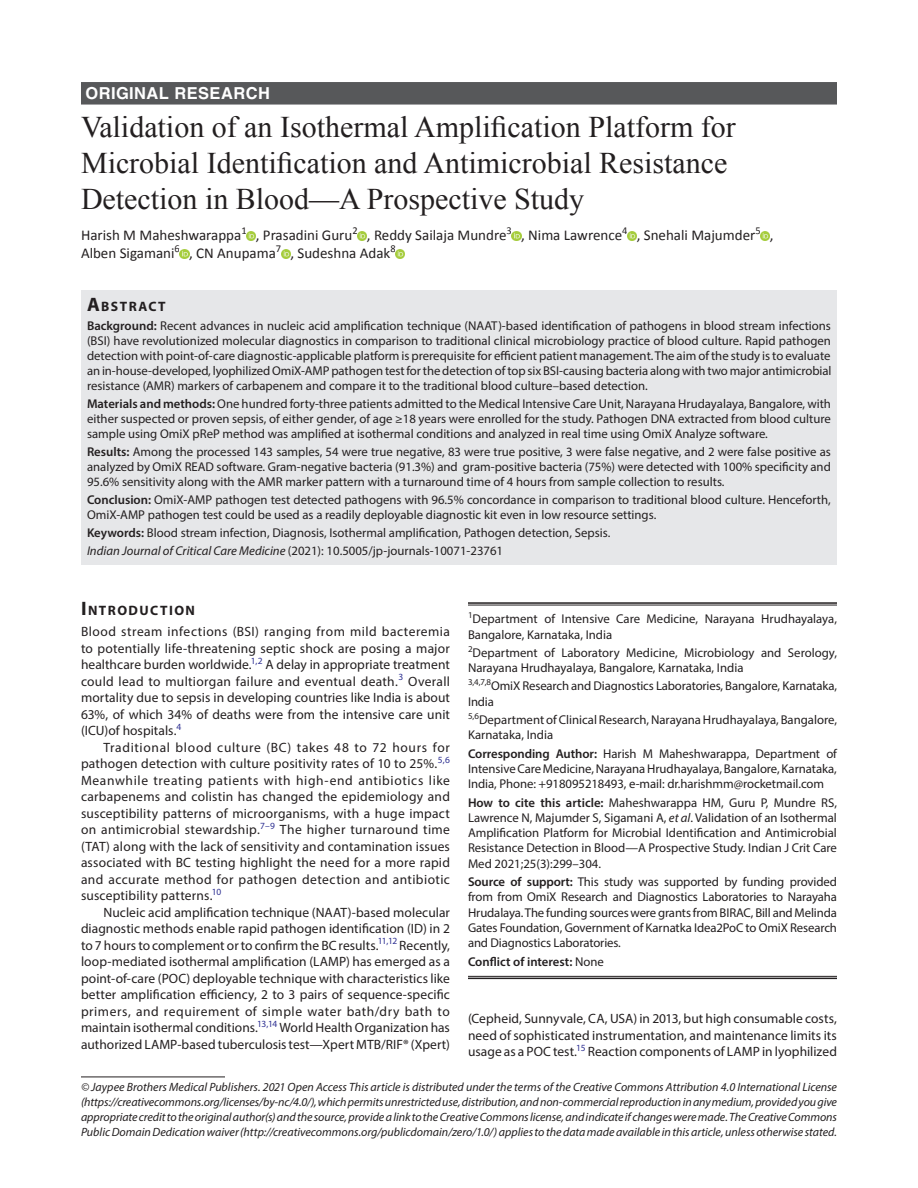
<style>
.page{position:relative;width:918px;height:1188px;background:#fff}
.page>*{position:absolute;margin:0;border:0;box-sizing:border-box;transform-origin:0 0}
.t1{font:30px/36px "Times New Roman";color:#231f20}
.IJCCM-ART{font:700 16.5px "Helvetica LT Std";letter-spacing:.025em;color:#fff}
.AuthorName{font:15px/18px "Calibri";color:#231f20}
.Head-1-first{font:700 13.65px "Myriad Pro";letter-spacing:.105em;color:#231f20}
.AbstractTitle{font:700 13.65px "Myriad Pro";letter-spacing:.105em;color:#231f20}
.Para-Indent{font:13.5px/16.5px "Myriad Pro";letter-spacing:.005em;color:#231f20;text-align:justify}
.Para-NoIndent{font:13.5px/16.5px "Myriad Pro";letter-spacing:.005em;color:#231f20;text-align:justify}
.Keywords{font:12.75px/15px "Myriad Pro";color:#231f20;text-align:justify}
.Corollary-Para{font:12.75px/15.3px "Myriad Pro";letter-spacing:-.005em;color:#231f20;text-align:justify}
.Affiliation{font:12.75px/15.3px "Myriad Pro";color:#231f20}
.Affiliation-first{font:12.75px/15.3px "Myriad Pro";color:#231f20}
.JT_DOI{font:12.75px "Myriad Pro";color:#231f20}
.Corollary-Para-2{font:600 12.75px "Myriad Pro";color:#231f20}
.FootNote{font:italic 12px/15px "Myriad Pro";color:#231f20;text-align:justify}
.s1{font-size:19.5px}
.s2{font-weight:600}
.s3{font-style:italic}
.s4{font-weight:400}
</style>
<div class="page">
<div style="left:81px;top:82px;width:756px;height:23px;background:#57585a"></div>
<div style="left:81px;top:290px;width:756px;height:26px;background:#e6e7e9"></div>
<div style="left:81px;top:315px;width:756px;height:84px;background:#e6e7e9"></div>
<div style="left:81px;top:393px;width:756px;height:54px;background:#e6e7e9"></div>
<div style="left:81px;top:441px;width:756px;height:54px;background:#e6e7e9"></div>
<div style="left:81px;top:489px;width:756px;height:39px;background:#e6e7e9"></div>
<div style="left:81px;top:522px;width:756px;height:24px;background:#e6e7e9"></div>
<div style="left:81px;top:540px;width:756px;height:24px;background:#e6e7e9"></div>
<svg style="left:247px;top:231px;width:9px;height:9px"></svg>
<svg style="left:358px;top:231px;width:9px;height:9px"></svg>
<svg style="left:512px;top:231px;width:9px;height:9px"></svg>
<svg style="left:628px;top:231px;width:9px;height:9px"></svg>
<svg style="left:761px;top:231px;width:9px;height:9px"></svg>
<svg style="left:180px;top:249px;width:9px;height:9px"></svg>
<svg style="left:281px;top:249px;width:9px;height:9px"></svg>
<svg style="left:396px;top:249px;width:9px;height:9px"></svg>
<hr style="left:81px;top:1077px;width:144px;height:1px;background:#231f20">
<hr style="left:468px;top:602px;width:369px;height:2px;background:#231f20">
<hr style="left:468px;top:605px;width:369px;height:1px;background:#231f20">
<hr style="left:468px;top:976px;width:369px;height:1px;background:#231f20">
<hr style="left:468px;top:978px;width:369px;height:1px;background:#231f20">
<p class="IJCCM-ART" style="left:86px;top:83px;width:186px">ORIGINAL RESEARCH</p>
<p class="t1" style="left:81px;top:108px;width:656px">Validation of an Isothermal Amplification Platform for<br>Microbial Identification and Antimicrobial Resistance<br>Detection in Blood—A Prospective Study</p>
<p class="AuthorName" style="left:81px;top:226px;width:694px">Harish M Maheshwarappa<sup>1</sup> , Prasadini Guru<sup>2</sup> , Reddy Sailaja Mundre<sup>3</sup> , Nima Lawrence<sup>4</sup> , Snehali Majumder<sup>5</sup> ,<br>Alben Sigamani<sup>6</sup> , CN Anupama<sup>7</sup> , Sudeshna Adak<sup>8</sup></p>
<p class="AbstractTitle" style="left:87px;top:297px;width:80px"><span class="s1">A</span>BSTRACT</p>
<p class="Keywords" style="left:87px;top:318px;width:746px"><span class="s2">Background:</span> Recent advances in nucleic acid amplification technique (NAAT)-based identification of pathogens in blood stream infections (BSI) have revolutionized molecular diagnostics in comparison to traditional clinical microbiology practice of blood culture. Rapid pathogen detection with point-of-care diagnostic-applicable platform is prerequisite for efficient patient management. The aim of the study is to evaluate an in-house-developed, lyophilized OmiX-AMP pathogen test for the detection of top six BSI-causing bacteria along with two major antimicrobial resistance (AMR) markers of carbapenem and compare it to the traditional blood culture–based detection.</p>
<p class="Keywords" style="left:87px;top:396px;width:746px"><span class="s2">Materials and methods:</span> One hundred forty-three patients admitted to the Medical Intensive Care Unit, Narayana Hrudayalaya, Bangalore, with either suspected or proven sepsis, of either gender, of age ≥18 years were enrolled for the study. Pathogen DNA extracted from blood culture sample using OmiX pReP method was amplified at isothermal conditions and analyzed in real time using OmiX Analyze software.</p>
<p class="Keywords" style="left:87px;top:444px;width:745px"><span class="s2">Results:</span> Among the processed 143 samples, 54 were true negative, 83 were true positive, 3 were false negative, and 2 were false positive as analyzed by OmiX READ software. Gram-negative bacteria (91.3%) and gram-positive bacteria (75%) were detected with 100% specificity and 95.6% sensitivity along with the AMR marker pattern with a turnaround time of 4 hours from sample collection to results.</p>
<p class="Keywords" style="left:87px;top:492px;width:745px"><span class="s2">Conclusion:</span> OmiX-AMP pathogen test detected pathogens with 96.5% concordance in comparison to traditional blood culture. Henceforth,<br>OmiX-AMP pathogen test could be used as a readily deployable diagnostic kit even in low resource settings.</p>
<p class="Keywords" style="left:87px;top:525px;width:525px"><span class="s2">Keywords:</span> Blood stream infection, Diagnosis, Isothermal amplification, Pathogen detection, Sepsis.</p>
<p class="JT_DOI" style="left:87px;top:543px;width:418px"><span class="s3">Indian Journal of Critical Care Medicine</span> (2021): 10.5005/jp-journals-10071-23761</p>
<p class="Head-1-first" style="left:81px;top:602px;width:116px"><span class="s1">I</span>NTRODUCTION</p>
<p class="Para-NoIndent" style="left:81px;top:623px;width:371px">Blood stream infections (BSI) ranging from mild bacteremia to potentially life-threatening septic shock are posing a major healthcare burden worldwide.<sup>1,2</sup> A delay in appropriate treatment could lead to multiorgan failure and eventual death.<sup>3</sup> Overall mortality due to sepsis in developing countries like India is about 63%, of which 34% of deaths were from the intensive care unit (ICU)of hospitals.<sup>4</sup></p>
<p class="Para-Indent" style="left:81px;top:739px;width:371px;text-indent:22px">Traditional blood culture (BC) takes 48 to 72 hours for pathogen detection with culture positivity rates of 10 to 25%.<sup>5,6<br></sup>Meanwhile treating patients with high-end antibiotics like carbapenems and colistin has changed the epidemiology and susceptibility patterns of microorganisms, with a huge impact on antimicrobial stewardship.<sup>7–9</sup> The higher turnaround time (TAT) along with the lack of sensitivity and contamination issues associated with BC testing highlight the need for a more rapid and accurate method for pathogen detection and antibiotic susceptibility patterns.<sup>10</sup></p>
<p class="Para-Indent" style="left:81px;top:904px;width:371px;text-indent:22px">Nucleic acid amplification technique (NAAT)-based molecular diagnostic methods enable rapid pathogen identification (ID) in 2 to 7 hours to complement or to confirm the BC results.<sup>11,12</sup> Recently, loop-mediated isothermal amplification (LAMP) has emerged as a point-of-care (POC) deployable technique with characteristics like better amplification efficiency, 2 to 3 pairs of sequence-specific primers, and requirement of simple water bath/dry bath to maintain isothermal conditions.<sup>13,14</sup> World Health Organization has authorized LAMP-based tuberculosis test—Xpert MTB/RIF® (Xpert)</p>
<p class="Affiliation-first" style="left:468px;top:611px;width:371px"><sup>1</sup>Department of Intensive Care Medicine, Narayana Hrudhayalaya,<br>Bangalore, Karnataka, India</p>
<p class="Affiliation" style="left:468px;top:645px;width:371px"><sup>2</sup>Department of Laboratory Medicine, Microbiology and Serology,<br>Narayana Hrudhayalaya, Bangalore, Karnataka, India</p>
<p class="Affiliation" style="left:468px;top:678px;width:371px"><sup>3,4,7,8</sup>OmiX Research and Diagnostics Laboratories, Bangalore, Karnataka,<br>India</p>
<p class="Affiliation" style="left:468px;top:712px;width:371px"><sup>5,6</sup>Department of Clinical Research, Narayana Hrudhayalaya, Bangalore,<br>Karnataka, India</p>
<p class="Corollary-Para" style="left:468px;top:746px;width:371px"><span class="s2">Corresponding Author:</span> Harish M Maheshwarappa, Department of Intensive Care Medicine, Narayana Hrudhayalaya, Bangalore, Karnataka, India, Phone: +918095218493, e-mail: dr.harishmm@rocketmail.com</p>
<p class="Corollary-Para" style="left:468px;top:794px;width:371px"><span class="s2">How to cite this article:</span> Maheshwarappa HM, Guru P, Mundre RS, Lawrence N, Majumder S, Sigamani A, <span class="s3">et al</span>. Validation of an Isothermal Amplification Platform for Microbial Identification and Antimicrobial Resistance Detection in Blood—A Prospective Study. Indian J Crit Care Med 2021;25(3):299–304.</p>
<p class="Corollary-Para" style="left:468px;top:874px;width:371px"><span class="s2">Source of support:</span> This study was supported by funding provided from from OmiX Research and Diagnostics Laboratories to Narayaha Hrudalaya. The funding sources were grants from BIRAC, Bill and Melinda Gates Foundation, Government of Karnatka Idea2PoC to OmiX Research and Diagnostics Laboratories.</p>
<p class="Corollary-Para-2" style="left:468px;top:953px;width:137px">Conflict of interest: <span class="s4">None</span></p>
<p class="Para-Indent" style="left:468px;top:1010px;width:370px">(Cepheid, Sunnyvale, CA, USA) in 2013, but high consumable costs, need of sophisticated instrumentation, and maintenance limits its usage as a POC test.<sup>15</sup> Reaction components of LAMP in lyophilized</p>
<p class="FootNote" style="left:81px;top:1079px;width:758px">© Jaypee Brothers Medical Publishers. 2021 Open Access This article is distributed under the terms of the Creative Commons Attribution 4.0 International License (https://creativecommons.org/licenses/by-nc/4.0/), which permits unrestricted use, distribution, and non-commercial reproduction in any medium, provided you give appropriate credit to the original author(s) and the source, provide a link to the Creative Commons license, and indicate if changes were made. The Creative Commons Public Domain Dedication waiver (http://creativecommons.org/publicdomain/zero/1.0/) applies to the data made available in this article, unless otherwise stated.</p>
</div>
